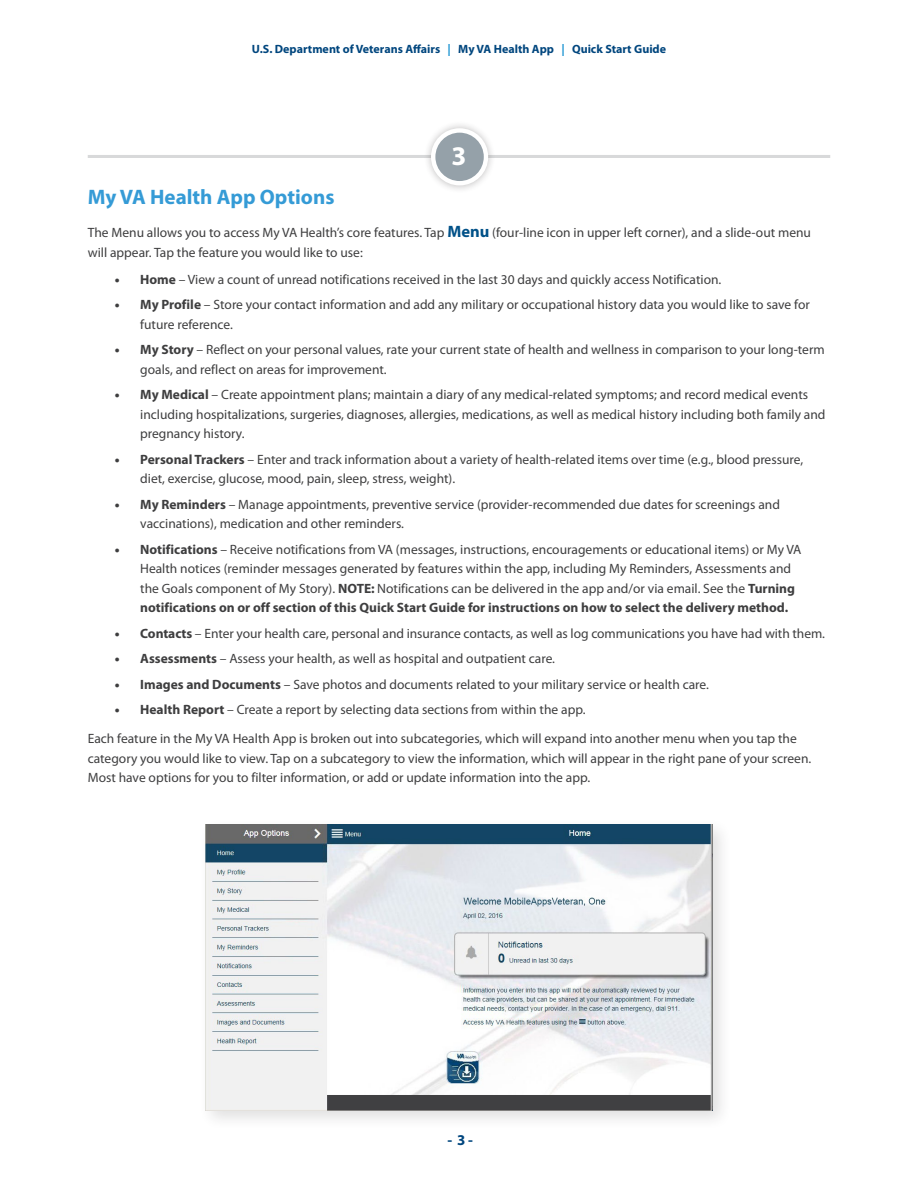
<style>
.page{position:relative;width:918px;height:1188px;background:#fff}
.page>*{position:absolute;margin:0;border:0;box-sizing:border-box;transform-origin:0 0}
.White_Header{font:700 27px "Myriad Pro";color:#fff}
.t1{font:700 21px "Myriad Pro";color:#359bd6}
.t2{font:700 15px "Myriad Pro";color:#00467e}
.t3{font:13.5px/19.5px "Myriad Pro";color:#3e3e3f}
.t4{font:700 12px "Myriad Pro";color:#00467e}
.s1{color:#1c94d2}
.s2{font-weight:700;font-size:16.5px;color:#015188}
.s3{font-weight:900}
.s4{font-weight:700}
</style>
<div class="page">
<hr style="left:88px;top:155px;width:742px;height:3px;background:#d8d9da">
<div style="left:423px;top:121px;width:73px;height:72px;background:#231f20;opacity:.3"></div>
<div style="left:433px;top:130px;width:53px;height:53px;background:#95a1a9;border-radius:50%"></div>
<div style="left:431px;top:128px;width:57px;height:57px;border:4px solid #fff;border-radius:50%"></div>
<div style="left:198px;top:817px;width:534px;height:314px;background:#231f20;opacity:.14"></div>
<img style="left:206px;top:825px;width:506px;height:286px">
<p class="t4" style="left:252px;top:41px;width:416px">U.S. Department of Veterans Affairs <span class="s1">|</span> My VA Health App <span class="s1">|</span> Quick Start Guide</p>
<p class="White_Header" style="left:452px;top:138px;width:16px">3</p>
<h2 class="t1" style="left:88px;top:183px;width:248px">My VA Health App Options</h2>
<p class="t3" style="left:88px;top:223px;width:725px">The Menu allows you to access My VA Health’s core features. Tap <span class="s2">Menu</span> (four-line icon in upper left corner), and a slide-out menu will appear. Tap the feature you would like to use:</p>
<p class="t3" style="left:115px;top:269px;width:608px"><span class="s3">•</span> <span class="s4">Home</span> – View a count of unread notifications received in the last 30 days and quickly access Notification.</p>
<p class="t3" style="left:140px;top:295px;width:671px;text-indent:-26px"><span class="s3">•</span> <span class="s4">My Profile</span> – Store your contact information and add any military or occupational history data you would like to save for future reference.</p>
<p class="t3" style="left:140px;top:340px;width:686px;text-indent:-26px"><span class="s3">•</span> <span class="s4">My Story</span> – Reflect on your personal values, rate your current state of health and wellness in comparison to your long-term goals, and reflect on areas for improvement.</p>
<p class="t3" style="left:140px;top:385px;width:687px;text-indent:-26px"><span class="s3">•</span> <span class="s4">My Medical</span> – Create appointment plans; maintain a diary of any medical-related symptoms; and record medical events including hospitalizations, surgeries, diagnoses, allergies, medications, as well as medical history including both family and pregnancy history.</p>
<p class="t3" style="left:140px;top:449px;width:664px;text-indent:-26px"><span class="s3">•</span> <span class="s4">Personal Trackers</span> – Enter and track information about a variety of health-related items over time (e.g., blood pressure, diet, exercise, glucose, mood, pain, sleep, stress, weight).</p>
<p class="t3" style="left:140px;top:494px;width:641px;text-indent:-26px"><span class="s3">•</span> <span class="s4">My Reminders</span> – Manage appointments, preventive service (provider-recommended due dates for screenings and vaccinations), medication and other reminders.</p>
<p class="t3" style="left:140px;top:539px;width:663px;text-indent:-26px"><span class="s3">•</span> <span class="s4">Notifications</span> – Receive notifications from VA (messages, instructions, encouragements or educational items) or My VA Health notices (reminder messages generated by features within the app, including My Reminders, Assessments and the Goals component of My Story). <span class="s4">NOTE:</span> Notifications can be delivered in the app and/or via email. See the <span class="s4">Turning notifications on or off section of this Quick Start Guide for instructions on how to select the delivery method.</span></p>
<p class="t3" style="left:115px;top:623px;width:712px"><span class="s3">•</span> <span class="s4">Contacts</span> – Enter your health care, personal and insurance contacts, as well as log communications you have had with them.</p>
<p class="t3" style="left:115px;top:649px;width:442px"><span class="s3">•</span> <span class="s4">Assessments</span> – Assess your health, as well as hospital and outpatient care.</p>
<p class="t3" style="left:115px;top:674px;width:596px"><span class="s3">•</span> <span class="s4">Images and Documents</span> – Save photos and documents related to your military service or health care.</p>
<p class="t3" style="left:115px;top:700px;width:472px"><span class="s3">•</span> <span class="s4">Health Report</span> – Create a report by selecting data sections from within the app.</p>
<p class="t3" style="left:88px;top:729px;width:725px">Each feature in the My VA Health App is broken out into subcategories, which will expand into another menu when you tap the category you would like to view. Tap on a subcategory to view the information, which will appear in the right pane of your screen.<br>Most have options for you to filter information, or add or update information into the app.</p>
<p class="t2" style="left:448px;top:1130px;width:27px">- 3-</p>
</div>
